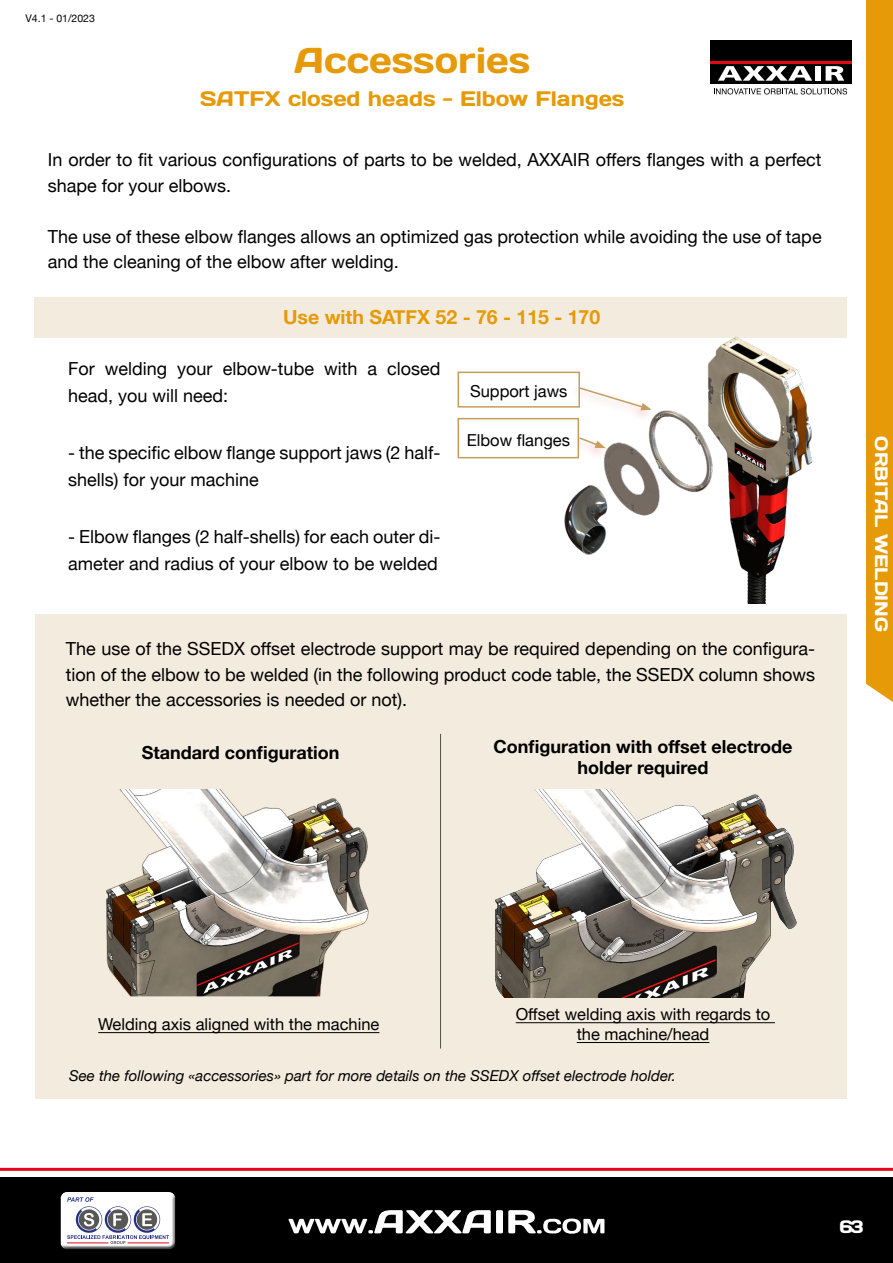
<style>
.page{position:relative;width:893px;height:1263px;background:#fff}
.page>*{position:absolute;margin:0;border:0;box-sizing:border-box;transform-origin:0 0}
.t1{font:36px "Days One";color:#e69a07}
.t2{font:21px "Days One";color:#e69a07}
.t3{font:700 19.5px "Helvetica Neue";color:#e69a07}
.t4{font:18px/25.5px "Helvetica Neue";color:#000}
.t5{font:700 18px/21.6px "Helvetica Neue";color:#000;text-align:center}
.t6{font:18px "Days One";color:#fff}
.t7{font:16.5px/19.8px "Helvetica Neue";color:#000;text-align:center}
.t8{font:italic 15px "Helvetica Neue";color:#000}
.t9{font:10.5px "Helvetica Neue";color:#000}
</style>
<div class="page">
<div style="left:0;top:1178px;width:893px;height:85px;background:#000"></div>
<hr style="left:0;top:1168px;width:893px;height:3px;background:#e3051b">
<div style="left:56px;top:1187px;width:122px;height:61px;background:#fff;opacity:.75"></div>
<div style="left:58px;top:1193px;width:122px;height:57px;background:#000;opacity:.75"></div>
<div style="left:711px;top:40px;width:141px;height:44px;background:#000"></div>
<hr style="left:711px;top:61px;width:141px;height:3px;background:#e30613">
<svg style="left:718px;top:66px;width:94px;height:15px"></svg>
<div style="left:815px;top:66px;width:6px;height:15px;background:#fff"></div>
<svg style="left:826px;top:66px;width:18px;height:15px"></svg>
<svg style="left:714px;top:88px;width:133px;height:6px"></svg>
<svg style="left:288px;top:1210px;width:316px;height:24px"></svg>
<div style="left:866px;top:0;width:27px;height:702px;background:#e69a07"></div>
<div style="left:34px;top:297px;width:813px;height:41px;background:#f3ebde"></div>
<img style="left:559px;top:337px;width:254px;height:266px">
<div style="left:458px;top:372px;width:122px;height:36px;border:2px solid #c59e5e"></div>
<div style="left:35px;top:614px;width:811px;height:484px;background:#f3ebde"></div>
<div style="left:458px;top:418px;width:121px;height:40px;border:2px solid #c59e5e"></div>
<div style="left:570px;top:383px;width:86px;height:39px;background:#e52321;opacity:.3"></div>
<svg style="left:578px;top:386px;width:74px;height:24px"></svg>
<div style="left:570px;top:433px;width:40px;height:27px;background:#e52321;opacity:.3"></div>
<svg style="left:578px;top:436px;width:28px;height:12px"></svg>
<img style="left:106px;top:790px;width:263px;height:206px">
<img style="left:495px;top:790px;width:302px;height:207px">
<hr style="left:440px;top:734px;width:1px;height:314px;background:#575756">
<hr style="left:98px;top:1032px;width:281px;height:1px;background:#000">
<hr style="left:516px;top:1022px;width:259px;height:1px;background:#000">
<hr style="left:577px;top:1042px;width:132px;height:1px;background:#000">
<p class="t9" style="left:26px;top:11px;width:71px">V4.1 - 01/2023</p>
<h1 class="t1" style="left:294px;top:37px;width:238px">Accessories</h1>
<p class="t2" style="left:200px;top:85px;width:426px">SATFX closed heads - Elbow Flanges</p>
<p class="t4" style="left:48px;top:148px;width:775px">In order to fit various configurations of parts to be welded, AXXAIR offers flanges with a perfect shape for your elbows.</p>
<p class="t4" style="left:48px;top:225px;width:775px">The use of these elbow flanges allows an optimized gas protection while avoiding the use of tape and the cleaning of the elbow after welding.</p>
<p class="t3" style="left:283px;top:305px;width:319px">Use with SATFX 52 - 76 - 115 - 170</p>
<p class="t4" style="left:68px;top:356px;width:374px;line-height:27.2px">For welding your elbow-tube with a closed head, you will need:</p>
<p class="t4" style="left:68px;top:440px;width:374px;line-height:27.2px">- the specific elbow flange support jaws (2 half&shy;shells) for your machine</p>
<p class="t4" style="left:68px;top:524px;width:374px;line-height:27.2px">- Elbow flanges (2 half-shells) for each outer di&shy;ameter and radius of your elbow to be welded</p>
<p class="t7" style="left:470px;top:383px;width:99px">Support jaws</p>
<p class="t7" style="left:467px;top:431px;width:105px">Elbow flanges</p>
<p class="t4" style="left:66px;top:637px;width:751px;text-align:justify">The use of the SSEDX offset electrode support may be required depending on the configura&shy;tion of the elbow to be welded (in the following product code table, the SSEDX column shows whether the accessories is needed or not).</p>
<p class="t5" style="left:142px;top:742px;width:199px">Standard configuration</p>
<p class="t5" style="left:494px;top:735px;width:300px">Configuration with offset electrode holder required</p>
<p class="t6" style="left:893px;top:436px;width:197px;rotate:90deg">ORBITAL WELDING</p>
<p class="t7" style="left:98px;top:1015px;width:283px">Welding axis aligned with the machine</p>
<p class="t7" style="left:516px;top:1005px;width:256px">Offset welding axis with regards to the machine/head</p>
<p class="t8" style="left:69px;top:1067px;width:608px">See the following «accessories» part for more details on the SSEDX offset electrode holder.</p>
<p class="t6" style="left:839px;top:1215px;width:26px">63</p>
</div>
